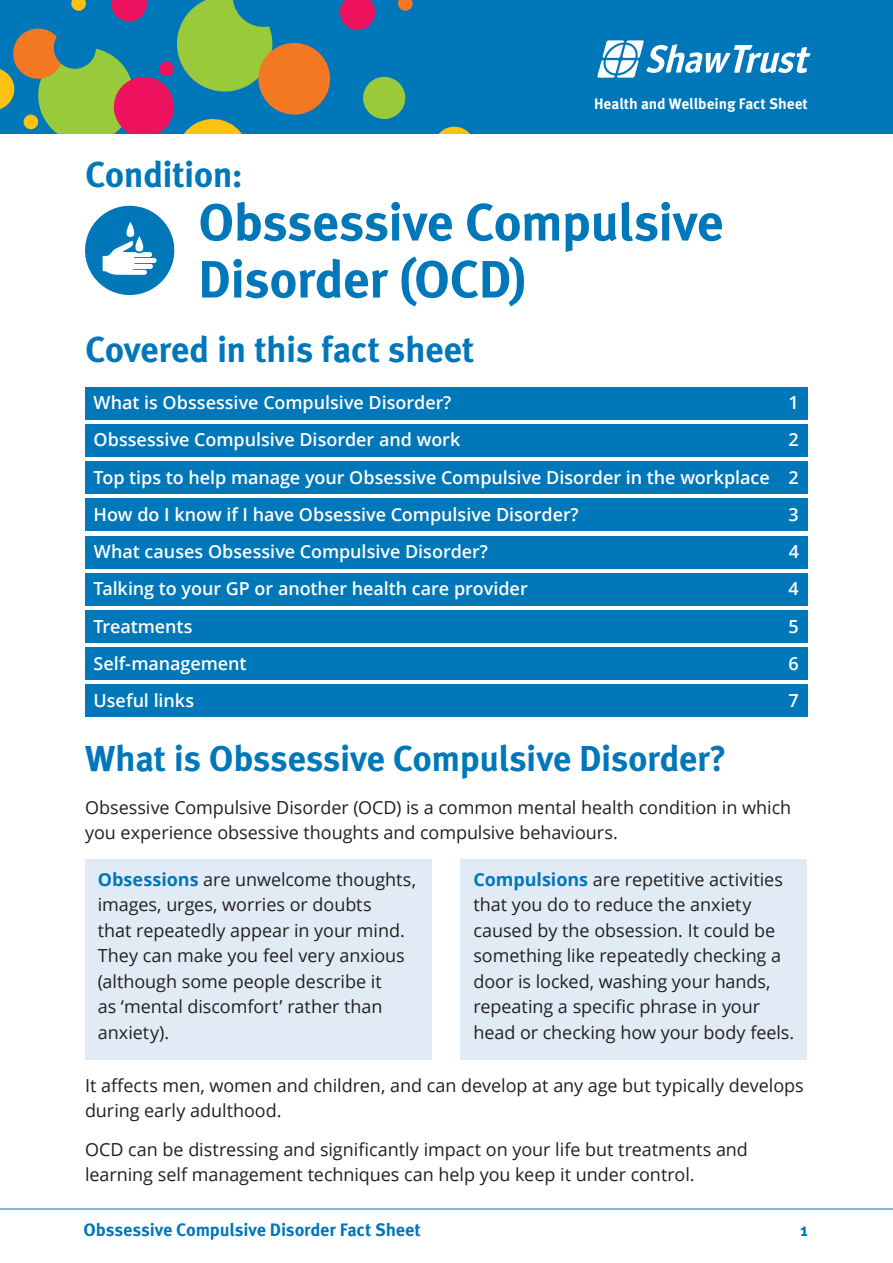
<style>
.page{position:relative;width:893px;height:1263px;background:#fff}
.page>*{position:absolute;margin:0;border:0;box-sizing:border-box;transform-origin:0 0}
.t1{font:700 52.5px/57px "Meta OT";letter-spacing:-.02em;color:#0077b9}
.t2{font:700 36px "Meta OT";letter-spacing:-.015em;color:#0077b9}
.t3{font:18px/25.5px "Open Sans";letter-spacing:-.005em;color:#231f20}
.t4{font:600 18px/37.2px "Open Sans";color:#fff;text-align:justify}
.t5{font:700 18px "Meta OT";letter-spacing:-.01em;color:#0077b9}
.t6{font:700 15.15px "Meta OT";letter-spacing:-.005em;color:#fff}
.s1{font-weight:700;color:#0077b9}
</style>
<div class="page">
<hr style="left:0;top:1208px;width:893px;height:1px;background:#0077b9">
<div style="left:85px;top:206px;width:89px;height:89px;background:#0077b9;border-radius:50%"></div>
<svg style="left:103px;top:222px;width:53px;height:53px"></svg>
<div style="left:85px;top:387px;width:722px;height:33px;background:#0077b9"></div>
<div style="left:85px;top:424px;width:722px;height:33px;background:#0077b9"></div>
<div style="left:85px;top:461px;width:722px;height:33px;background:#0077b9"></div>
<div style="left:85px;top:499px;width:722px;height:32px;background:#0077b9"></div>
<div style="left:85px;top:536px;width:722px;height:32px;background:#0077b9"></div>
<div style="left:85px;top:610px;width:722px;height:33px;background:#0077b9"></div>
<div style="left:85px;top:647px;width:722px;height:33px;background:#0077b9"></div>
<div style="left:0;top:0;width:893px;height:134px;background:#0077b9"></div>
<svg style="left:363px;top:76px;width:43px;height:43px"></svg>
<svg style="left:438px;top:126px;width:32px;height:8px"></svg>
<svg style="left:0;top:0;width:331px;height:134px"></svg>
<svg style="left:340px;top:0;width:35px;height:30px"></svg>
<svg style="left:398px;top:0;width:15px;height:11px"></svg>
<svg style="left:597px;top:40px;width:214px;height:38px"></svg>
<div style="left:85px;top:685px;width:722px;height:32px;background:#0077b9"></div>
<div style="left:85px;top:573px;width:722px;height:33px;background:#0077b9"></div>
<div style="left:85px;top:859px;width:347px;height:201px;background:#e1ebf6"></div>
<div style="left:461px;top:859px;width:346px;height:201px;background:#e1ebf6"></div>
<h2 class="t2" style="left:85px;top:151px;width:159px">Condition:</h2>
<p class="t6" style="left:594px;top:94px;width:215px">Health and Wellbeing Fact Sheet</p>
<h1 class="t1" style="left:198px;top:194px;width:527px">Obssessive Compulsive<br>Disorder (OCD)</h1>
<h2 class="t2" style="left:85px;top:326px;width:391px">Covered in this fact sheet</h2>
<p class="t4" style="left:94px;top:384px;width:359px">What is Obssessive Compulsive Disorder?</p>
<p class="t4" style="left:788px;top:384px;width:12px">1</p>
<p class="t4" style="left:94px;top:421px;width:368px">Obssessive Compulsive Disorder and work</p>
<p class="t4" style="left:94px;top:421px;width:707px;text-indent:695px">2<br>Top tips to help manage your Obsessive Compulsive Disorder in the workplace 2<br>How do I know if I have Obsessive Compulsive Disorder?</p>
<p class="t4" style="left:788px;top:495px;width:12px">3</p>
<p class="t4" style="left:94px;top:533px;width:395px">What causes Obsessive Compulsive Disorder?</p>
<p class="t4" style="left:789px;top:533px;width:12px">4</p>
<p class="t4" style="left:94px;top:570px;width:436px">Talking to your GP or another health care provider</p>
<p class="t4" style="left:788px;top:570px;width:12px">4</p>
<p class="t4" style="left:94px;top:607px;width:101px">Treatments</p>
<p class="t4" style="left:788px;top:607px;width:12px">5</p>
<p class="t4" style="left:94px;top:644px;width:155px">Self-management</p>
<p class="t4" style="left:788px;top:644px;width:12px">6</p>
<p class="t4" style="left:94px;top:681px;width:102px">Useful links</p>
<p class="t4" style="left:788px;top:681px;width:12px">7</p>
<h2 class="t2" style="left:85px;top:736px;width:643px">What is Obssessive Compulsive Disorder?</h2>
<p class="t3" style="left:85px;top:794px;width:708px">Obsessive Compulsive Disorder (OCD) is a common mental health condition in which you experience obsessive thoughts and compulsive behaviours.</p>
<p class="t3" style="left:98px;top:866px;width:320px"><span class="s1">Obsessions</span> are unwelcome thoughts, images, urges, worries or doubts<br>that repeatedly appear in your mind.<br>They can make you feel very anxious (although some people describe it<br>as ‘mental discomfort’ rather than anxiety).</p>
<p class="t3" style="left:473px;top:866px;width:323px"><span class="s1">Compulsions</span> are repetitive activities that you do to reduce the anxiety caused by the obsession. It could be something like repeatedly checking a door is locked, washing your hands, repeating a specific phrase in your head or checking how your body feels.</p>
<p class="t3" style="left:85px;top:1072px;width:720px">It affects men, women and children, and can develop at any age but typically develops during early adulthood.</p>
<p class="t3" style="left:85px;top:1136px;width:664px">OCD can be distressing and significantly impact on your life but treatments and learning self management techniques can help you keep it under control.</p>
<p class="t5" style="left:84px;top:1218px;width:339px">Obssessive Compulsive Disorder Fact Sheet</p>
<p class="t5" style="left:800px;top:1218px;width:9px">1</p>
</div>
